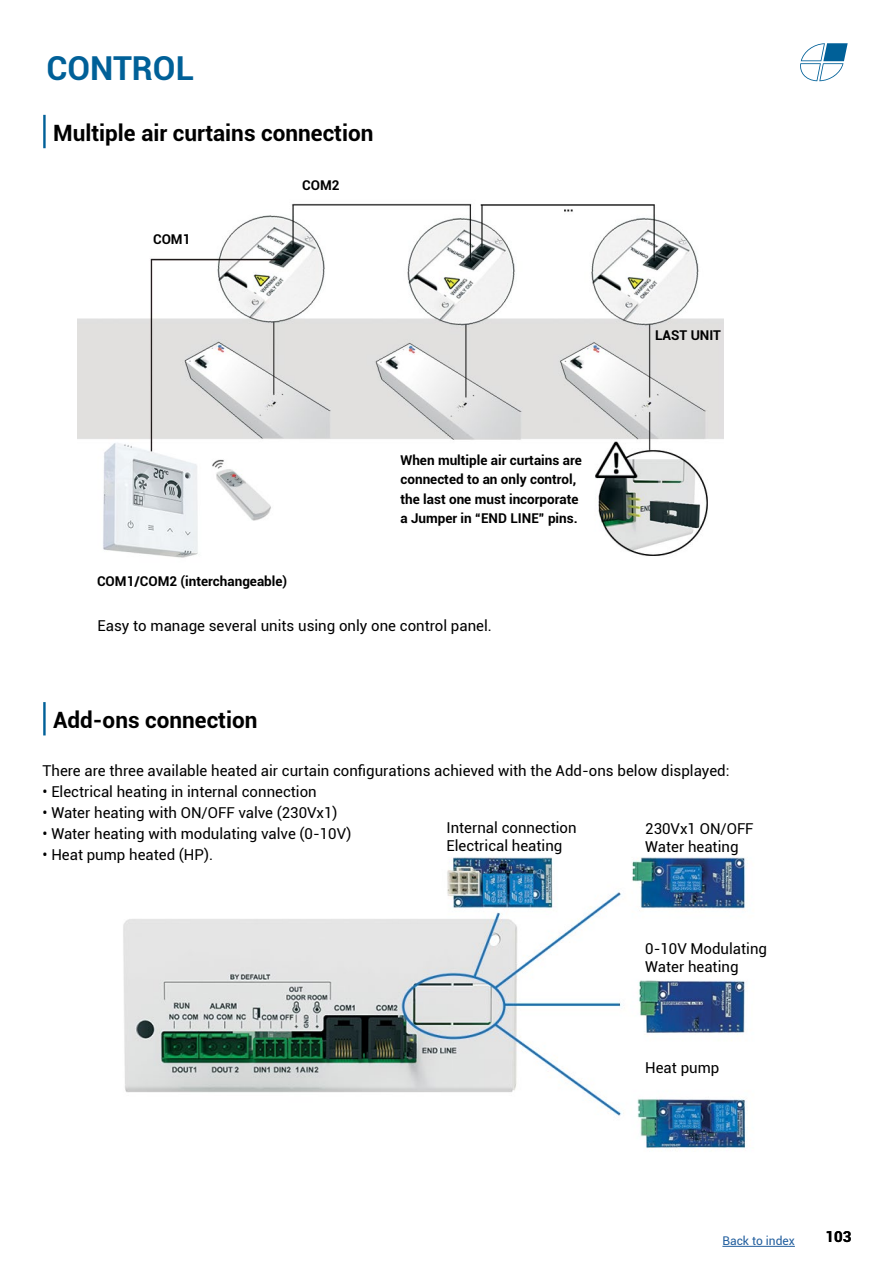
<style>
.page{position:relative;width:893px;height:1263px;background:#fff}
.page>*{position:absolute;margin:0;border:0;box-sizing:border-box;transform-origin:0 0}
.t1{font:700 33px "Roboto";color:#006098}
.t2{font:700 22.5px "Roboto";color:#000}
.t3{font:15px/18px "Roboto";color:#000}
.t4{font:700 15px "Roboto";color:#000}
.t5{font:700 13.5px/19.5px "Roboto";color:#000}
.t6{font:12px "Roboto";color:#215e9e}
</style>
<div class="page">
<svg style="left:800px;top:43px;width:48px;height:38px"></svg>
<hr style="left:722px;top:1246px;width:73px;height:1px;background:#215e9e">
<img style="left:77px;top:203px;width:647px;height:355px">
<hr style="left:43px;top:115px;width:3px;height:33px;background:#006098">
<hr style="left:43px;top:702px;width:3px;height:33px;background:#006098">
<img style="left:123px;top:857px;width:625px;height:294px">
<h1 class="t1" style="left:46px;top:45px;width:149px">CONTROL</h1>
<h2 class="t2" style="left:53px;top:117px;width:322px">Multiple air curtains connection</h2>
<p class="t5" style="left:153px;top:229px;width:39px">COM1</p>
<p class="t5" style="left:302px;top:175px;width:39px">COM2</p>
<p class="t5" style="left:97px;top:571px;width:192px">COM1/COM2 (interchangeable)</p>
<p class="t5" style="left:400px;top:450px;width:183px">When multiple air curtains are connected to an only control, the last one must incorporate a Jumper in “END LINE” pins.</p>
<p class="t3" style="left:98px;top:616px;width:396px">Easy to manage several units using only one control panel.</p>
<p class="t5" style="left:655px;top:325px;width:67px">LAST UNIT</p>
<h2 class="t2" style="left:53px;top:704px;width:206px">Add-ons connection</h2>
<p class="t3" style="left:43px;top:761px;width:688px">There are three available heated air curtain configurations achieved with the Add-ons below displayed:</p>
<p class="t3" style="left:43px;top:782px;width:276px">• Electrical heating in internal connection</p>
<p class="t3" style="left:43px;top:803px;width:297px">• Water heating with ON/OFF valve (230Vx1)</p>
<p class="t3" style="left:43px;top:824px;width:310px">• Water heating with modulating valve (0-10V)</p>
<p class="t3" style="left:43px;top:845px;width:172px">• Heat pump heated (HP).</p>
<p class="t3" style="left:446px;top:818px;width:132px">Internal connection<br>Electrical heating</p>
<p class="t3" style="left:645px;top:819px;width:110px">230Vx1 ON/OFF<br>Water heating</p>
<p class="t3" style="left:645px;top:939px;width:123px">0-10V Modulating<br>Water heating</p>
<p class="t3" style="left:645px;top:1058px;width:76px">Heat pump</p>
<p class="t6" style="left:722px;top:1233px;width:74px">Back to index</p>
<p class="t4" style="left:825px;top:1226px;width:27px">103</p>
</div>
